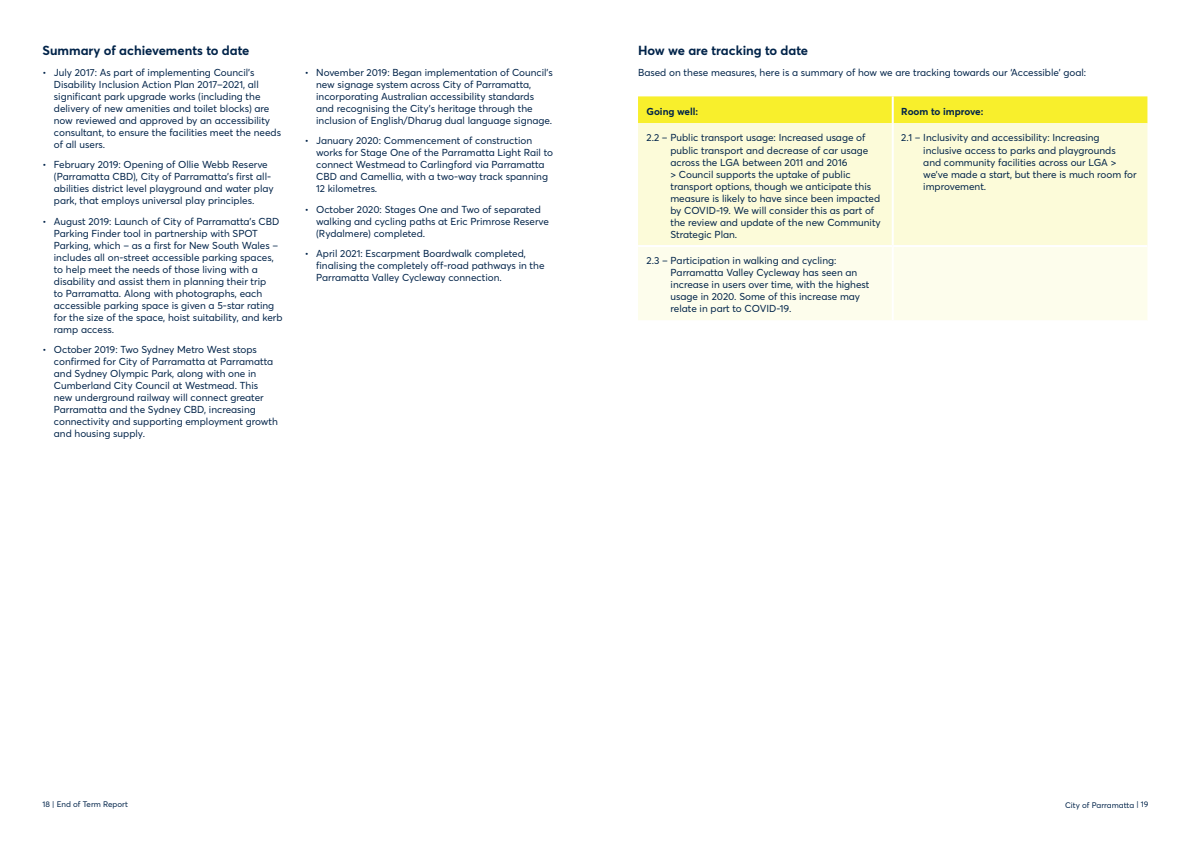
<style>
.page{position:relative;width:1191px;height:842px;background:#fff}
.page>*{position:absolute;margin:0;border:0;box-sizing:border-box;transform-origin:0 0}
.t1{font:700 13px "Parramatta";color:#002349}
.t2{font:10px/12px "Parramatta";color:#002349}
.t3{font:700 10px "Parramatta";color:#002349}
.t4{font:8px "Parramatta";color:#002349}
</style>
<div class="page">
<div style="left:638px;top:96px;width:509px;height:27px;background:#f8ef2c"></div>
<div style="left:638px;top:123px;width:509px;height:122px;background:#fcfbd9"></div>
<div style="left:638px;top:247px;width:509px;height:73px;background:#fdfdec"></div>
<hr style="left:891px;top:96px;width:2px;height:27px;background:#fff">
<hr style="left:891px;top:123px;width:2px;height:122px;background:#fff">
<hr style="left:891px;top:247px;width:2px;height:73px;background:#fff">
<h1 class="t1" style="left:43px;top:41px;width:208px">Summary of achievements to date</h1>
<p class="t2" style="left:54px;top:66px;width:229px;text-indent:-11px">• July 2017: As part of implementing Council’s Disability Inclusion Action Plan 2017–2021, all significant park upgrade works (including the delivery of new amenities and toilet blocks) are now reviewed and approved by an accessibility consultant, to ensure the facilities meet the needs of all users.</p>
<p class="t2" style="left:54px;top:158px;width:221px;text-indent:-11px">• February 2019: Opening of Ollie Webb Reserve (Parramatta CBD), City of Parramatta’s first all&shy;abilities district level playground and water play park, that employs universal play principles.</p>
<p class="t2" style="left:54px;top:215px;width:230px;text-indent:-11px">• August 2019: Launch of City of Parramatta’s CBD Parking Finder tool in partnership with SPOT Parking, which – as a first for New South Wales – includes all on-street accessible parking spaces, to help meet the needs of those living with a disability and assist them in planning their trip<br>to Parramatta. Along with photographs, each accessible parking space is given a 5-star rating for the size of the space, hoist suitability, and kerb ramp access.</p>
<p class="t2" style="left:54px;top:343px;width:225px;text-indent:-11px">• October 2019: Two Sydney Metro West stops confirmed for City of Parramatta at Parramatta and Sydney Olympic Park, along with one in Cumberland City Council at Westmead. This new underground railway will connect greater Parramatta and the Sydney CBD, increasing connectivity and supporting employment growth and housing supply.</p>
<p class="t2" style="left:316px;top:66px;width:238px;text-indent:-11px">• November 2019: Began implementation of Council’s new signage system across City of Parramatta, incorporating Australian accessibility standards and recognising the City’s heritage through the inclusion of English/Dharug dual language signage.</p>
<p class="t2" style="left:316px;top:134px;width:238px;text-indent:-11px">• January 2020: Commencement of construction works for Stage One of the Parramatta Light Rail to connect Westmead to Carlingford via Parramatta CBD and Camellia, with a two-way track spanning 12 kilometres.</p>
<p class="t2" style="left:316px;top:203px;width:234px;text-indent:-11px">• October 2020: Stages One and Two of separated walking and cycling paths at Eric Primrose Reserve (Rydalmere) completed.</p>
<p class="t2" style="left:316px;top:247px;width:230px;text-indent:-11px">• April 2021: Escarpment Boardwalk completed, finalising the completely off-road pathways in the<br>Parramatta Valley Cycleway connection.</p>
<h1 class="t1" style="left:638px;top:41px;width:172px">How we are tracking to date</h1>
<p class="t2" style="left:638px;top:66px;width:450px">Based on these measures, here is a summary of how we are tracking towards our ‘Accessible’ goal:</p>
<p class="t3" style="left:646px;top:104px;width:53px">Going well:</p>
<p class="t3" style="left:901px;top:104px;width:84px">Room to improve:</p>
<p class="t2" style="left:670px;top:132px;width:212px;text-indent:-24px">2.2 – Public transport usage: Increased usage of public transport and decrease of car usage across the LGA between 2011 and 2016<br>&gt; Council supports the uptake of public transport options, though we anticipate this measure is likely to have since been impacted by COVID-19. We will consider this as part of the review and update of the new Community Strategic Plan.</p>
<p class="t2" style="left:923px;top:132px;width:215px;text-indent:-22px">2.1 – Inclusivity and accessibility: Increasing inclusive access to parks and playgrounds<br>and community facilities across our LGA &gt; we’ve made a start, but there is much room for improvement.</p>
<p class="t2" style="left:670px;top:254px;width:200px;text-indent:-24px">2.3 – Participation in walking and cycling:<br>Parramatta Valley Cycleway has seen an increase in users over time, with the highest usage in 2020. Some of this increase may relate in part to COVID-19.</p>
<p class="t4" style="left:43px;top:799px;width:87px">18 | End of Term Report</p>
<p class="t4" style="left:1065px;top:800px;width:85px">City of Parramatta | 19</p>
</div>
